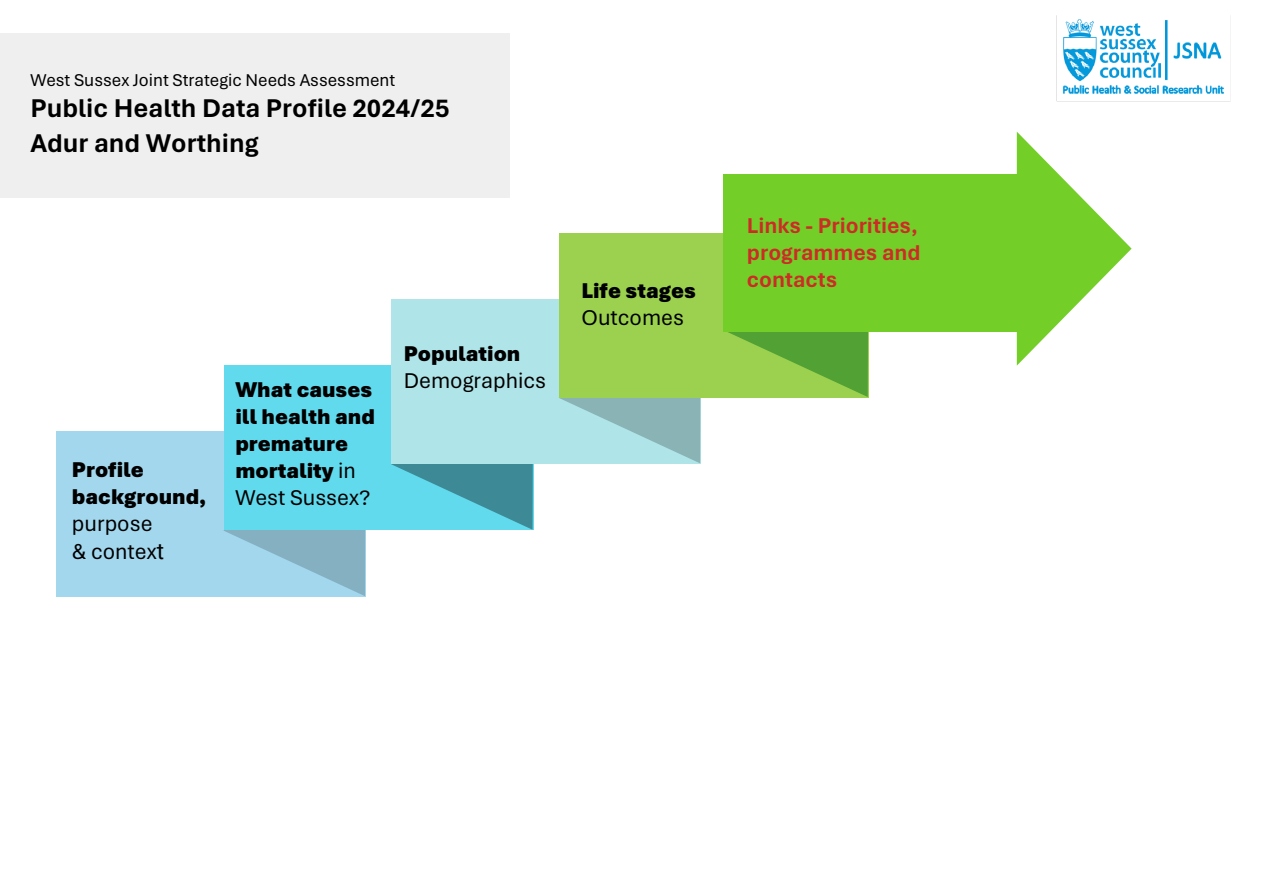
<style>
.page{position:relative;width:1262px;height:893px;background:#fff}
.page>*{position:absolute;margin:0;border:0;box-sizing:border-box;transform-origin:0 0}
.t1{font:700 27px/34.8px "Aptos";color:#000}
.t2{font:900 22.5px/27px "Aptos";color:#000}
.t3{font:700 22.5px/27px "Aptos";color:#cc2c26}
.t4{font:22.5px/28px "Aptos";color:#000}
.t5{font:18px "Aptos";color:#000}
.s1{font-family:"Roboto"}
.s2{font-weight:400}
</style>
<div class="page">
<div style="left:0;top:34px;width:509px;height:164px;background:#efefef"></div>
<div style="left:56px;top:431px;width:309px;height:165px;background:#a2d7ed"></div>
<svg style="left:223px;top:530px;width:142px;height:66px"></svg>
<div style="left:224px;top:365px;width:309px;height:165px;background:#61daed"></div>
<svg style="left:391px;top:463px;width:142px;height:66px"></svg>
<div style="left:391px;top:299px;width:309px;height:164px;background:#afe5e8"></div>
<svg style="left:559px;top:397px;width:141px;height:66px"></svg>
<div style="left:559px;top:233px;width:309px;height:164px;background:#9cd14f"></div>
<svg style="left:728px;top:332px;width:140px;height:65px"></svg>
<div style="left:723px;top:174px;width:297px;height:158px;background:#73cf28"></div>
<svg style="left:1016px;top:132px;width:115px;height:233px"></svg>
<img style="left:1056px;top:16px;width:175px;height:86px">
<p class="t5" style="left:30px;top:67px;width:366px">West Sussex Joint Strategic Needs Assessment</p>
<p class="t1" style="left:30px;top:90px;width:420px">Public Health Data Profile 2024/25<br>Adur and Worthing</p>
<p class="t2" style="left:72px;top:455px;width:136px">Profile background,</p>
<p class="t4" style="left:72px;top:508px;width:94px">purpose &amp; contex<span class="s1">t</span></p>
<p class="t2" style="left:235px;top:375px;width:141px">What causes ill health and premature mortality <span class="s2">in<br>West Sussex?</span></p>
<p class="t2" style="left:404px;top:339px;width:118px">Population</p>
<p class="t4" style="left:404px;top:366px;width:144px">Demographics</p>
<p class="t2" style="left:581px;top:276px;width:116px">Life stages</p>
<p class="t4" style="left:581px;top:303px;width:104px">Outcomes</p>
<p class="t3" style="left:747px;top:211px;width:175px">Links - Priorities, programmes and contacts</p>
</div>
